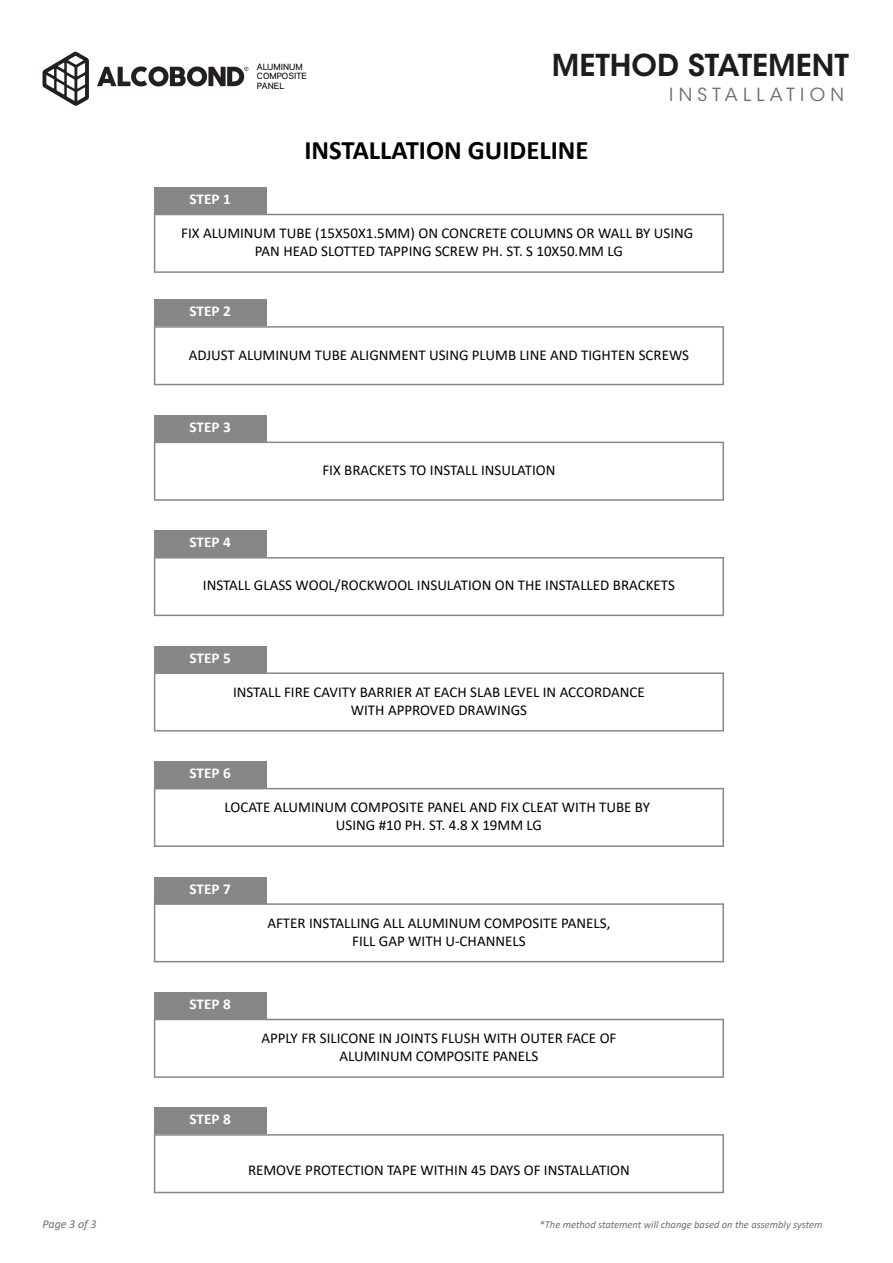
<style>
.page{position:relative;width:893px;height:1263px;background:#fff}
.page>*{position:absolute;margin:0;border:0;box-sizing:border-box;transform-origin:0 0}
.t1{font:600 30px "ITC Avant Garde Std";color:#1d1d1b}
.t2{font:700 26.7px "Calibri";color:#000}
.t3{font:18px "ITC Avant Garde Std";letter-spacing:.29em;color:#706f6f}
.t4{font:15px/18px "Calibri";color:#000;text-align:center}
.t5{font:700 15px "Calibri";color:#fff}
.t6{font:italic 12px "Calibri";color:#706f6f}
.t7{font:italic 10.5px "Calibri";color:#706f6f}
.t8{font:500 8.1px/9.6px "Galaxie Polaris";color:#000}
</style>
<div class="page">
<div style="left:154px;top:187px;width:113px;height:27px;background:#878787"></div>
<svg style="left:97px;top:66px;width:151px;height:20px"></svg>
<svg style="left:43px;top:52px;width:46px;height:54px"></svg>
<svg style="left:154px;top:214px;width:570px;height:59px"></svg>
<div style="left:154px;top:300px;width:113px;height:26px;background:#878787"></div>
<svg style="left:154px;top:326px;width:570px;height:59px"></svg>
<div style="left:154px;top:415px;width:113px;height:27px;background:#878787"></div>
<svg style="left:154px;top:442px;width:570px;height:59px"></svg>
<div style="left:154px;top:531px;width:113px;height:26px;background:#878787"></div>
<svg style="left:154px;top:557px;width:570px;height:59px"></svg>
<div style="left:154px;top:646px;width:113px;height:26px;background:#878787"></div>
<svg style="left:154px;top:672px;width:570px;height:59px"></svg>
<div style="left:154px;top:761px;width:113px;height:27px;background:#878787"></div>
<svg style="left:154px;top:788px;width:570px;height:59px"></svg>
<div style="left:154px;top:877px;width:113px;height:26px;background:#878787"></div>
<svg style="left:154px;top:903px;width:570px;height:59px"></svg>
<div style="left:154px;top:992px;width:113px;height:27px;background:#878787"></div>
<svg style="left:154px;top:1019px;width:570px;height:59px"></svg>
<div style="left:154px;top:1108px;width:113px;height:26px;background:#878787"></div>
<svg style="left:154px;top:1134px;width:570px;height:59px"></svg>
<p class="t8" style="left:257px;top:61px;width:52px">ALUMINUM<br>COMPOSITE<br>PANEL</p>
<h1 class="t1" style="left:552px;top:46px;width:299px">METHOD STATEMENT</h1>
<p class="t3" style="left:669px;top:84px;width:176px">INSTALLATION</p>
<h2 class="t2" style="left:304px;top:131px;width:286px">INSTALLATION GUIDELINE</h2>
<p class="t5" style="left:190px;top:188px;width:43px">STEP 1</p>
<p class="t4" style="left:181px;top:224px;width:514px">FIX ALUMINUM TUBE (15X50X1.5MM) ON CONCRETE COLUMNS OR WALL BY USING<br>PAN HEAD SLOTTED TAPPING SCREW PH. ST. S 10X50.MM LG</p>
<p class="t5" style="left:190px;top:301px;width:43px">STEP 2</p>
<p class="t4" style="left:189px;top:345px;width:502px">ADJUST ALUMINUM TUBE ALIGNMENT USING PLUMB LINE AND TIGHTEN SCREWS</p>
<p class="t5" style="left:190px;top:416px;width:43px">STEP 3</p>
<p class="t5" style="left:190px;top:532px;width:43px">STEP 4</p>
<p class="t4" style="left:322px;top:461px;width:235px">FIX BRACKETS TO INSTALL INSULATION</p>
<p class="t4" style="left:203px;top:576px;width:474px">INSTALL GLASS WOOL/ROCKWOOL INSULATION ON THE INSTALLED BRACKETS</p>
<p class="t5" style="left:190px;top:647px;width:43px">STEP 5</p>
<p class="t4" style="left:233px;top:682px;width:413px">INSTALL FIRE CAVITY BARRIER AT EACH SLAB LEVEL IN ACCORDANCE<br>WITH APPROVED DRAWINGS</p>
<p class="t5" style="left:190px;top:762px;width:43px">STEP 6</p>
<p class="t4" style="left:225px;top:798px;width:427px">LOCATE ALUMINUM COMPOSITE PANEL AND FIX CLEAT WITH TUBE BY<br>USING #10 PH. ST. 4.8 X 19MM LG</p>
<p class="t5" style="left:190px;top:878px;width:43px">STEP 7</p>
<p class="t5" style="left:190px;top:993px;width:43px">STEP 8</p>
<p class="t4" style="left:267px;top:913px;width:345px">AFTER INSTALLING ALL ALUMINUM COMPOSITE PANELS,<br>FILL GAP WITH U-CHANNELS</p>
<p class="t4" style="left:261px;top:1029px;width:357px">APPLY FR SILICONE IN JOINTS FLUSH WITH OUTER FACE OF<br>ALUMINUM COMPOSITE PANELS</p>
<p class="t5" style="left:190px;top:1109px;width:43px">STEP 8</p>
<p class="t4" style="left:248px;top:1161px;width:383px">REMOVE PROTECTION TAPE WITHIN 45 DAYS OF INSTALLATION</p>
<p class="t6" style="left:43px;top:1216px;width:56px">Page 3 of 3</p>
<p class="t7" style="left:540px;top:1217px;width:284px">*The method statement will change based on the assembly system</p>
</div>
